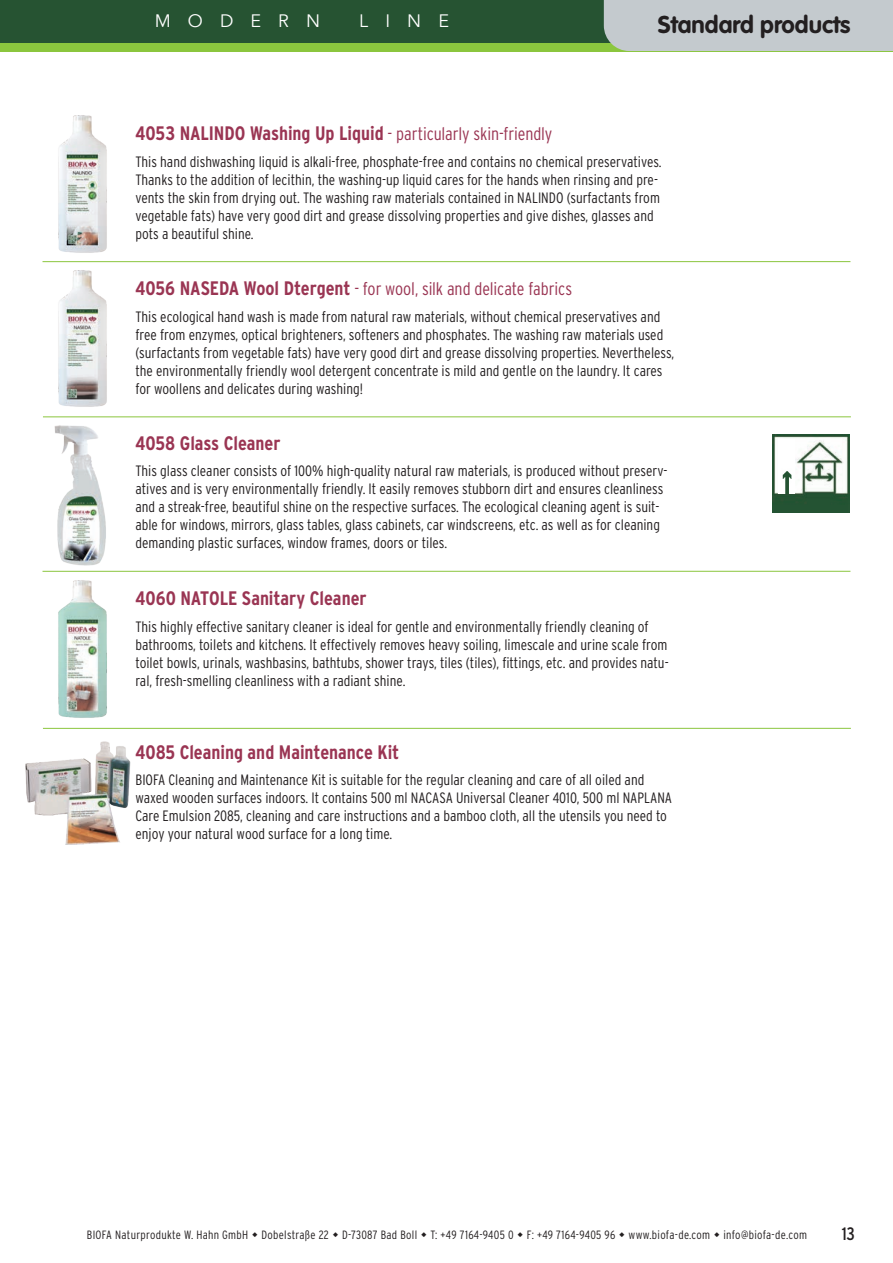
<style>
.page{position:relative;width:893px;height:1263px;background:#fff}
.page>*{position:absolute;margin:0;border:0;box-sizing:border-box;transform-origin:0 0}
.t1{font:700 24px "VAG Rounded Std";color:#231f20}
.t2{font:700 condensed 19.5px "Interstate";letter-spacing:-.005em;color:#9a3553}
.t3{font:300 condensed 18px "Interstate";letter-spacing:-.005em;color:#9a3553}
.t4{font:18px "Avenir";letter-spacing:.95em;color:#fff}
.t5{font:condensed 18px "Interstate";color:#231f20}
.t6{font:300 condensed 15px/18px "Interstate";color:#231f20}
.t7{font:300 condensed 12px "Interstate";letter-spacing:.025em;color:#231f20}
.s1{font-weight:300;font-size:18px}
.s2{font-weight:700;font-size:19.5px}
</style>
<div class="page">
<div style="left:0;top:0;width:893px;height:52px;background:#8bc63e"></div>
<div style="left:0;top:0;width:893px;height:43px;background:#265332"></div>
<hr style="left:43px;top:261px;width:807px;height:1px;background:#8bc63e">
<hr style="left:43px;top:416px;width:808px;height:1px;background:#8bc63e">
<hr style="left:43px;top:571px;width:807px;height:1px;background:#8bc63e">
<hr style="left:43px;top:728px;width:808px;height:1px;background:#8bc63e">
<div style="left:604px;top:0;width:289px;height:51px;background:#c4cace"></div>
<img style="left:58px;top:115px;width:49px;height:138px">
<img style="left:58px;top:270px;width:49px;height:137px">
<img style="left:54px;top:425px;width:52px;height:141px">
<img style="left:772px;top:435px;width:77px;height:77px">
<img style="left:778px;top:439px;width:17px;height:54px">
<img style="left:58px;top:580px;width:49px;height:138px">
<img style="left:25px;top:741px;width:106px;height:103px">
<p class="t4" style="left:155px;top:10px;width:167px">MODERN</p>
<p class="t4" style="left:359px;top:10px;width:91px">LINE</p>
<h1 class="t1" style="left:658px;top:11px;width:194px">Standard products</h1>
<h2 class="t2" style="left:135px;top:122px;width:418px">4053 NALINDO Washing Up Liquid <span class="s1">- particularly skin-friendly</span></h2>
<p class="t6" style="left:135px;top:152px;width:528px">This hand dishwashing liquid is alkali-free, phosphate-free and contains no chemical preservatives.<br>Thanks to the addition of lecithin, the washing-up liquid cares for the hands when rinsing and pre&shy;vents the skin from drying out. The washing raw materials contained in NALINDO (surfactants from vegetable fats) have very good dirt and grease dissolving properties and give dishes, glasses and pots a beautiful shine.</p>
<p class="t3" style="left:135px;top:278px;width:438px"><span class="s2">4056 NASEDA Wool Dtergent</span> - for wool, silk and delicate fabrics</p>
<p class="t6" style="left:135px;top:307px;width:540px">This ecological hand wash is made from natural raw materials, without chemical preservatives and free from enzymes, optical brighteners, softeners and phosphates. The washing raw materials used (surfactants from vegetable fats) have very good dirt and grease dissolving properties. Nevertheless, the environmentally friendly wool detergent concentrate is mild and gentle on the laundry. It cares for woollens and delicates during washing!</p>
<h2 class="t2" style="left:135px;top:431px;width:147px">4058 Glass Cleaner</h2>
<p class="t6" style="left:135px;top:462px;width:533px">This glass cleaner consists of 100% high-quality natural raw materials, is produced without preserv&shy;atives and is very environmentally friendly. It easily removes stubborn dirt and ensures cleanliness and a streak-free, beautiful shine on the respective surfaces. The ecological cleaning agent is suit&shy;able for windows, mirrors, glass tables, glass cabinets, car windscreens, etc. as well as for cleaning demanding plastic surfaces, window frames, doors or tiles.</p>
<h2 class="t2" style="left:135px;top:587px;width:233px">4060 NATOLE Sanitary Cleaner</h2>
<p class="t6" style="left:135px;top:617px;width:535px">This highly effective sanitary cleaner is ideal for gentle and environmentally friendly cleaning of bathrooms, toilets and kitchens. It effectively removes heavy soiling, limescale and urine scale from toilet bowls, urinals, washbasins, bathtubs, shower trays, tiles (tiles), fittings, etc. and provides natu&shy;ral, fresh-smelling cleanliness with a radiant shine.</p>
<h2 class="t2" style="left:135px;top:740px;width:265px">4085 Cleaning and Maintenance Kit</h2>
<p class="t6" style="left:135px;top:771px;width:538px">BIOFA Cleaning and Maintenance Kit is suitable for the regular cleaning and care of all oiled and waxed wooden surfaces indoors. It contains 500 ml NACASA Universal Cleaner 4010, 500 ml NAPLANA Care Emulsion 2085, cleaning and care instructions and a bamboo cloth, all the utensils you need to enjoy your natural wood surface for a long time.</p>
<p class="t7" style="left:87px;top:1227px;width:722px">BIOFA Naturprodukte W. Hahn GmbH Dobelstraße 22 D-73087 Bad Boll T: +49 7164-9405 0 F: +49 7164-9405 96 www.biofa-de.com info@biofa-de.com</p>
<p class="t5" style="left:842px;top:1222px;width:15px">13</p>
</div>
